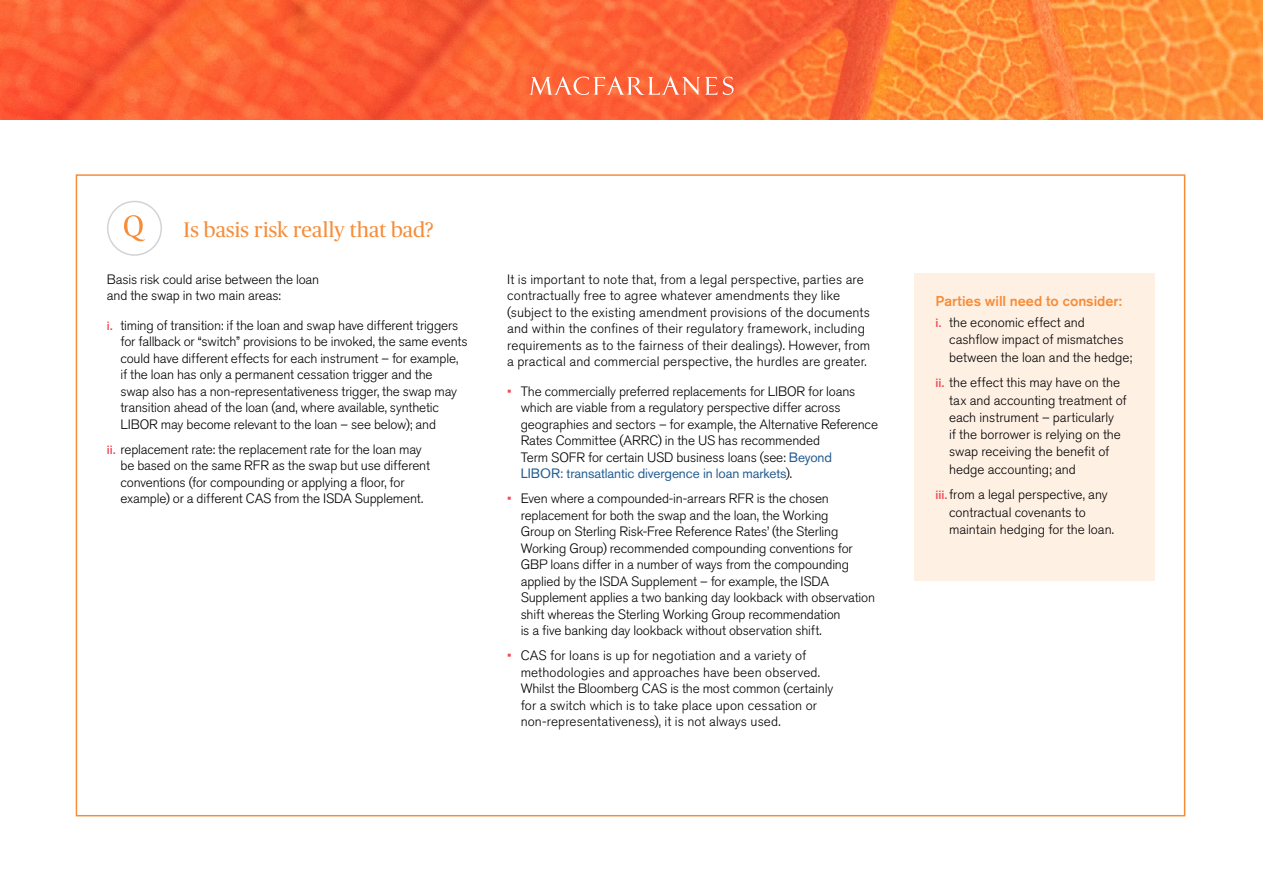
<style>
.page{position:relative;width:1263px;height:893px;background:#fff}
.page>*{position:absolute;margin:0;border:0;box-sizing:border-box;transform-origin:0 0}
.t1{font:21px "Publico Headline";letter-spacing:.005em;color:#f78d39}
.t2{font:500 14.25px "Akzidenz Grotesk BQ";color:#f78d39}
.t3{font:300 13.5px/16.5px "Akzidenz Grotesk BQ";letter-spacing:-.01em;color:#000}
.t4{font:300 13.5px/16.5px "Akzidenz Grotesk BQ";letter-spacing:.01em;color:#000}
.s1{font-weight:500;font-size:12px;color:#ef4957}
.s2{color:#ef4957}
.s3{font-weight:400;color:#235d92}
</style>
<div class="page">
<img style="left:0;top:0;width:1263px;height:119px">
<svg style="left:529px;top:77px;width:204px;height:18px;background:#fc8360"></svg>
<svg style="left:124px;top:215px;width:21px;height:26px"></svg>
<div style="left:107px;top:201px;width:55px;height:55px;border:2px solid #d1d3d4;border-radius:50%"></div>
<div style="left:914px;top:274px;width:241px;height:307px;background:#fff0e4"></div>
<h1 class="t1" style="left:183px;top:215px;width:252px">Is basis risk really that bad?</h1>
<p class="t3" style="left:107px;top:271px;width:214px">Basis risk could arise between the loan and the swap in two main areas:</p>
<p class="t3" style="left:120px;top:317px;width:349px;text-indent:-14px"><span class="s1">i.</span> timing of transition: if the loan and swap have different triggers for fallback or “switch” provisions to be invoked, the same events could have different effects for each instrument – for example, if the loan has only a permanent cessation trigger and the<br>swap also has a non-representativeness trigger, the swap may transition ahead of the loan (and, where available, synthetic LIBOR may become relevant to the loan – see below); and</p>
<p class="t3" style="left:120px;top:441px;width:311px;text-indent:-14px"><span class="s1">ii.</span> replacement rate: the replacement rate for the loan may be based on the same RFR as the swap but use different conventions (for compounding or applying a floor, for example) or a different CAS from the ISDA Supplement.</p>
<p class="t4" style="left:507px;top:271px;width:365px">It is important to note that, from a legal perspective, parties are contractually free to agree whatever amendments they like (subject to the existing amendment provisions of the documents and within the confines of their regulatory framework, including requirements as to the fairness of their dealings). However, from a practical and commercial perspective, the hurdles are greater.</p>
<p class="t3" style="left:521px;top:383px;width:359px;text-indent:-14px"><span class="s2">•</span> The commercially preferred replacements for LIBOR for loans which are viable from a regulatory perspective differ across geographies and sectors – for example, the Alternative Reference Rates Committee (ARRC) in the US has recommended<br>Term SOFR for certain USD business loans (see: <span class="s3">Beyond LIBOR: transatlantic divergence in loan markets</span>).</p>
<p class="t3" style="left:521px;top:490px;width:356px;text-indent:-14px"><span class="s2">•</span> Even where a compounded-in-arrears RFR is the chosen replacement for both the swap and the loan, the Working<br>Group on Sterling Risk-Free Reference Rates’ (the Sterling Working Group) recommended compounding conventions for GBP loans differ in a number of ways from the compounding applied by the ISDA Supplement – for example, the ISDA Supplement applies a two banking day lookback with observation shift whereas the Sterling Working Group recommendation<br>is a five banking day lookback without observation shift.</p>
<p class="t3" style="left:521px;top:647px;width:314px;text-indent:-14px"><span class="s2">•</span> CAS for loans is up for negotiation and a variety of methodologies and approaches have been observed.<br>Whilst the Bloomberg CAS is the most common (certainly for a switch which is to take place upon cessation or non-representativeness), it is not always used.</p>
<p class="t2" style="left:935px;top:292px;width:188px">Parties will need to consider:</p>
<p class="t3" style="left:949px;top:314px;width:185px;line-height:17.2px;text-indent:-14px"><span class="s1">i.</span> the economic effect and cashflow impact of mismatches between the loan and the hedge;</p>
<p class="t3" style="left:949px;top:374px;width:179px;line-height:17.2px;text-indent:-14px"><span class="s1">ii.</span> the effect this may have on the tax and accounting treatment of each instrument – particularly<br>if the borrower is relying on the swap receiving the benefit of hedge accounting; and</p>
<p class="t3" style="left:949px;top:486px;width:167px;line-height:17.2px;text-indent:-14px"><span class="s1">iii.</span>from a legal perspective, any contractual covenants to maintain hedging for the loan.</p>
</div>
